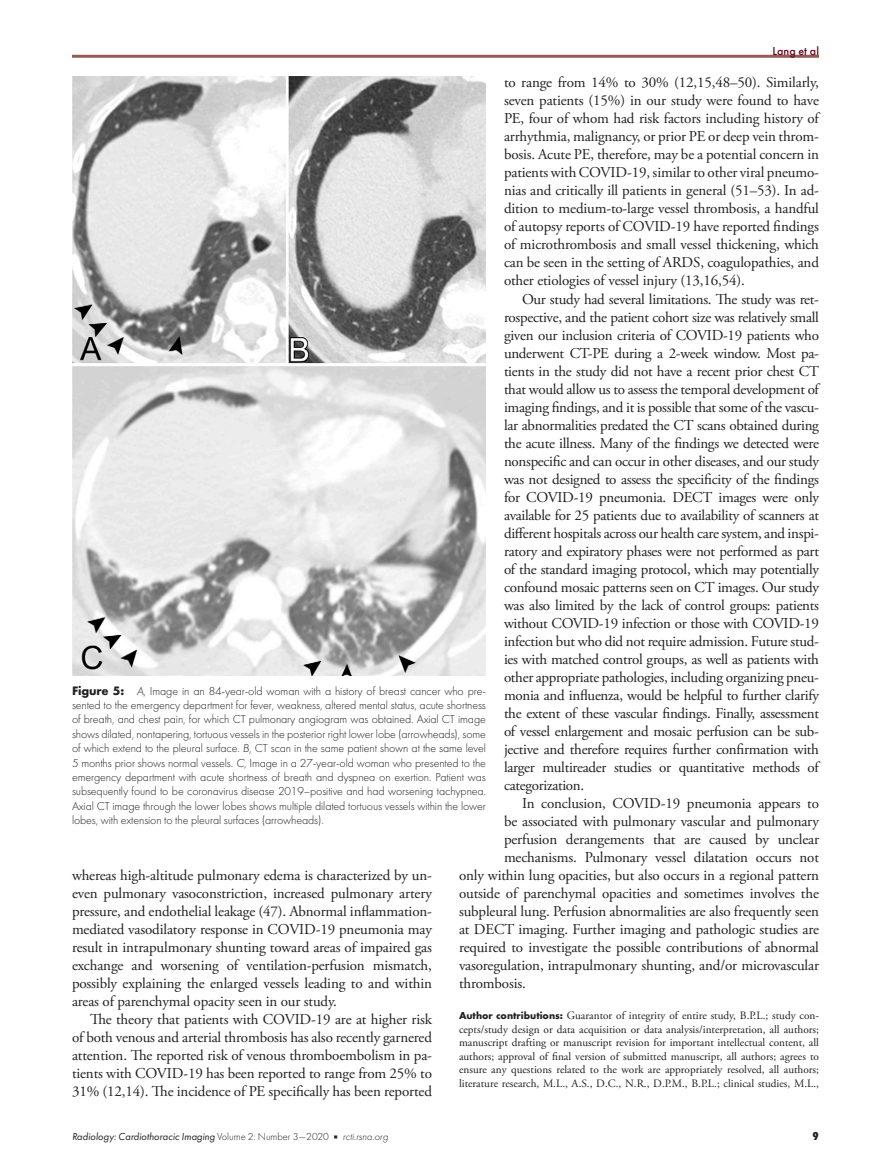
<style>
.page{position:relative;width:891px;height:1175px;background:#fff}
.page>*{position:absolute;margin:0;border:0;box-sizing:border-box;transform-origin:0 0}
.t1{font:15px/18px "Adobe Garamond Pro";letter-spacing:-.01em;color:#231f20;text-align:justify}
.t2{font:300 12px/14.4px "Futura PT";letter-spacing:-.01em;color:#231f20;text-align:justify}
.t3{font:500 12px "Futura PT";color:#65051c}
.t4{font:800 12px "Futura PT Cond";color:#231f20}
.t5{font:11.25px/13.5px "Adobe Garamond Pro";color:#231f20;text-align:justify}
.t6{font:italic 10.5px "Futura PT";color:#231f20}
.s1{font-family:"Futura PT";font-weight:700;font-size:10.5px}
.s2{font-weight:700;font-size:12.75px}
.s3{font-style:italic}
.s4{font-weight:300;font-style:normal}
.s5{font-family:"Universal Newswith Comm Pi";font-style:normal;font-size:6px}
.s6{font-weight:300}
</style>
<div class="page">
<hr style="left:72px;top:55px;width:747px;height:3px;background:#965c59">
<img style="left:72px;top:76px;width:414px;height:600px">
<p class="t3" style="left:772px;top:44px;width:48px">Lang et al</p>
<p class="t1" style="left:504px;top:74px;width:317px">to range from 14% to 30% (12,15,48–50). Similarly, seven patients (15%) in our study were found to have PE, four of whom had risk factors including history of arrhythmia, malignancy, or prior PE or deep vein throm&shy;bosis. Acute PE, therefore, may be a potential concern in patients with COVID-19, similar to other viral pneumo&shy;nias and critically ill patients in general (51–53). In ad&shy;dition to medium-to-large vessel thrombosis, a handful of autopsy reports of COVID-19 have reported findings of microthrombosis and small vessel thickening, which can be seen in the setting of ARDS, coagulopathies, and other etiologies of vessel injury (13,16,54).</p>
<p class="t1" style="left:504px;top:290px;width:317px;text-indent:18px">Our study had several limitations. The study was ret&shy;rospective, and the patient cohort size was relatively small given our inclusion criteria of COVID-19 patients who underwent CT-PE during a 2-week window. Most pa&shy;tients in the study did not have a recent prior chest CT that would allow us to assess the temporal development of imaging findings, and it is possible that some of the vascu&shy;lar abnormalities predated the CT scans obtained during the acute illness. Many of the findings we detected were nonspecific and can occur in other diseases, and our study was not designed to assess the specificity of the findings for COVID-19 pneumonia. DECT images were only available for 25 patients due to availability of scanners at different hospitals across our health care system, and inspi&shy;ratory and expiratory phases were not performed as part of the standard imaging protocol, which may potentially confound mosaic patterns seen on CT images. Our study was also limited by the lack of control groups: patients without COVID-19 infection or those with COVID-19 infection but who did not require admission. Future stud&shy;ies with matched control groups, as well as patients with other appropriate pathologies, including organizing pneu&shy;monia and influenza, would be helpful to further clarify the extent of these vascular findings. Finally, assessment of vessel enlargement and mosaic perfusion can be sub&shy;jective and therefore requires further confirmation with larger multireader studies or quantitative methods of categorization.</p>
<p class="t1" style="left:522px;top:794px;width:298px">In conclusion, COVID-19 pneumonia appears to</p>
<p class="t1" style="left:504px;top:812px;width:316px">be associated with pulmonary vascular and pulmonary</p>
<p class="t1" style="left:504px;top:830px;width:317px">perfusion derangements that are caused by unclear</p>
<p class="t1" style="left:504px;top:848px;width:316px">mechanisms. Pulmonary vessel dilatation occurs not</p>
<p class="t1" style="left:459px;top:866px;width:362px">only within lung opacities, but also occurs in a regional pattern</p>
<p class="t1" style="left:459px;top:884px;width:361px">outside of parenchymal opacities and sometimes involves the</p>
<p class="t1" style="left:459px;top:902px;width:362px">subpleural lung. Perfusion abnormalities are also frequently seen</p>
<p class="t1" style="left:459px;top:920px;width:361px">at DECT imaging. Further imaging and pathologic studies are</p>
<p class="t1" style="left:459px;top:938px;width:361px">required to investigate the possible contributions of abnormal</p>
<p class="t1" style="left:459px;top:956px;width:361px">vasoregulation, intrapulmonary shunting, and/or microvascular</p>
<p class="t1" style="left:459px;top:974px;width:68px">thrombosis.</p>
<p class="t5" style="left:459px;top:1009px;width:362px"><span class="s1">Author contributions:</span> Guarantor of integrity of entire study, B.P.L.; study con&shy;cepts/study design or data acquisition or data analysis/interpretation, all authors; manuscript drafting or manuscript revision for important intellectual content, all authors; approval of final version of submitted manuscript, all authors; agrees to ensure any questions related to the work are appropriately resolved, all authors; literature research, M.L., A.S., D.C., N.R., D.P.M., B.P.L.; clinical studies, M.L.,</p>
<p class="t2" style="left:72px;top:683px;width:416px"><span class="s2">Figure 5:</span> <span class="s3">A</span>, Image in an 84-year-old woman with a history of breast cancer who pre&shy;sented to the emergency department for fever, weakness, altered mental status, acute shortness of breath, and chest pain, for which CT pulmonary angiogram was obtained. Axial CT image shows dilated, nontapering, tortuous vessels in the posterior right lower lobe (arrowheads), some of which extend to the pleural surface. <span class="s3">B</span>, CT scan in the same patient shown at the same level 5 months prior shows normal vessels. <span class="s3">C</span>, Image in a 27-year-old woman who presented to the emergency department with acute shortness of breath and dyspnea on exertion. Patient was subsequently found to be coronavirus disease 2019–positive and had worsening tachypnea.<br>Axial CT image through the lower lobes shows multiple dilated tortuous vessels within the lower lobes, with extension to the pleural surfaces (arrowheads).</p>
<p class="t1" style="left:72px;top:866px;width:362px">whereas high-altitude pulmonary edema is characterized by un&shy;even pulmonary vasoconstriction, increased pulmonary artery pressure, and endothelial leakage (47). Abnormal inflammation&shy;mediated vasodilatory response in COVID-19 pneumonia may result in intrapulmonary shunting toward areas of impaired gas exchange and worsening of ventilation-perfusion mismatch, possibly explaining the enlarged vessels leading to and within areas of parenchymal opacity seen in our study.</p>
<p class="t1" style="left:72px;top:1010px;width:362px;text-indent:18px">The theory that patients with COVID-19 are at higher risk of both venous and arterial thrombosis has also recently garnered attention. The reported risk of venous thromboembolism in pa&shy;tients with COVID-19 has been reported to range from 25% to 31% (12,14). The incidence of PE specifically has been reported</p>
<p class="t6" style="left:72px;top:1130px;width:318px">Radiology: Cardiothoracic Imaging <span class="s4">Volume 2: Number 3—2020</span> <span class="s5">n</span> <span class="s6">rcti.rsna.org</span></p>
<p class="t4" style="left:813px;top:1128px;width:8px">9</p>
</div>
